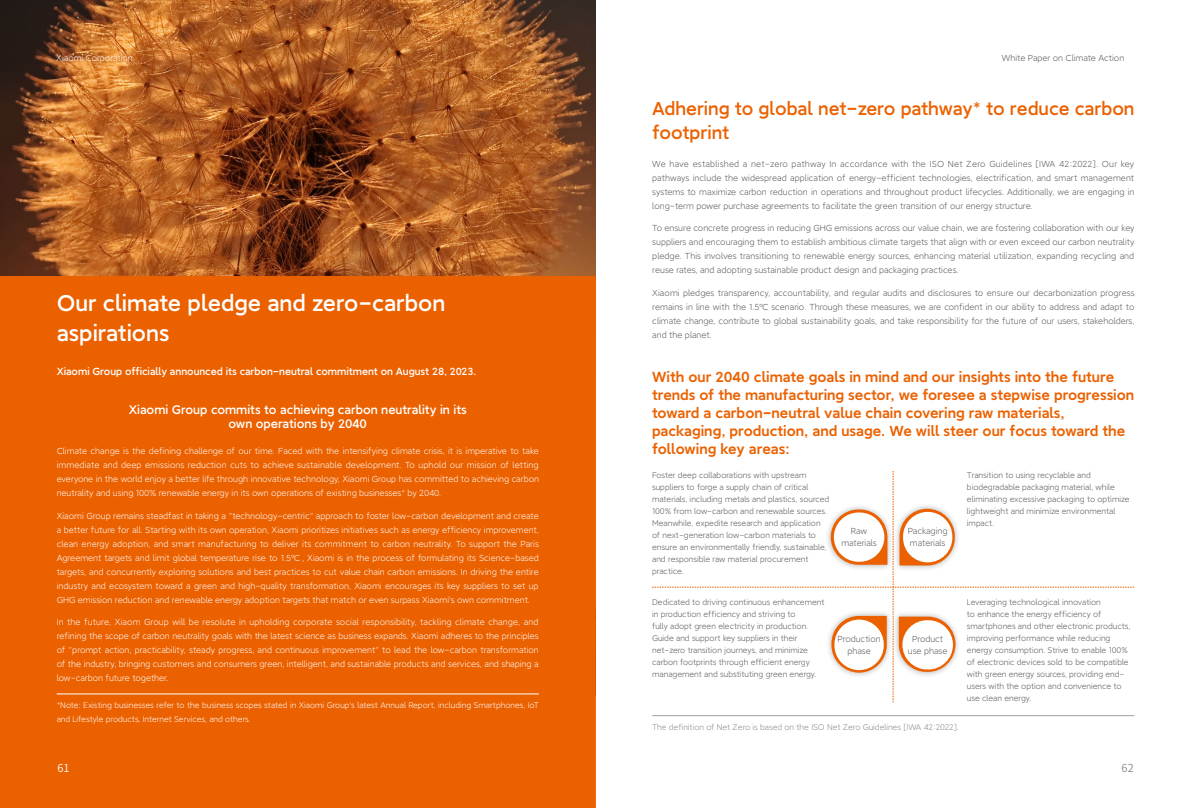
<style>
.page{position:relative;width:1191px;height:808px;background:#fff}
.page>*{position:absolute;margin:0;border:0;box-sizing:border-box;transform-origin:0 0}
.t1{font:22px/30px "MI Lan Pro MEDIUM GB1 4";color:#fff}
.t2{font:18px/24px "MI Lan Pro MEDIUM GB1 4";color:#eb6100}
.t3{font:14px/18px "MI Lan Pro DEMIBOLD GB1 4";color:#eb6100}
.t4{font:12px/14px "MI Lan Pro MEDIUM GB1 4";color:#fff;text-align:center}
.t5{font:11px "Source Han Sans CN";color:#898989}
.t6{font:11px "Source Han Sans CN";color:#fff}
.t7{font:10px "MI Lan Pro MEDIUM GB1 4";color:#fff}
.t8{font:8.5px/14px "MI Lan Pro LIGHT GB1 4";color:#fff;text-align:justify}
.t9{font:8.5px/14px "MI Lan Pro LIGHT GB1 4";color:#595757;text-align:justify}
.t10{font:8px/12px "MI Lan Pro LIGHT GB1 4";color:#595757}
.t11{font:8px/14px "MI Lan Pro LIGHT GB1 4";color:#fff}
.t12{font:8px "MI Lan Pro LIGHT GB1 4";color:#898989}
</style>
<div class="page">
<img style="left:0;top:0;width:595px;height:276px">
<div style="left:0;top:276px;width:595px;height:532px;background:#eb6100"></div>
<svg style="left:652px;top:471px;width:482px;height:231px"></svg>
<hr style="left:652px;top:715px;width:482px;height:1px;background:#9fa0a0">
<hr style="left:57px;top:693px;width:482px;height:1px;background:#fff">
<p class="t8" style="left:56px;top:51px;width:78px">Xiaomi Corporation</p>
<p class="t9" style="left:1001px;top:51px;width:124px">White Paper on Climate Action</p>
<h2 class="t2" style="left:652px;top:96px;width:484px">Adhering to global net-zero pathway* to reduce carbon footprint</h2>
<h1 class="t1" style="left:57px;top:289px;width:390px">Our climate pledge and zero-carbon aspirations</h1>
<p class="t9" style="left:652px;top:157px;width:483px">We have established a net-zero pathway In accordance with the ISO Net Zero Guidelines [IWA 42:2022]. Our key pathways include the widespread application of energy-efficient technologies, electrification, and smart management systems to maximize carbon reduction in operations and throughout product lifecycles. Additionally, we are engaging in long-term power purchase agreements to facilitate the green transition of our energy structure.</p>
<p class="t9" style="left:652px;top:221px;width:483px">To ensure concrete progress in reducing GHG emissions across our value chain, we are fostering collaboration with our key suppliers and encouraging them to establish ambitious climate targets that align with or even exceed our carbon neutrality pledge. This involves transitioning to renewable energy sources, enhancing material utilization, expanding recycling and reuse rates, and adopting sustainable product design and packaging practices.</p>
<p class="t9" style="left:652px;top:286px;width:484px">Xiaomi pledges transparency, accountability, and regular audits and disclosures to ensure our decarbonization progress remains in line with the 1.5℃ scenario. Through these measures, we are confident in our ability to address and adapt to climate change, contribute to global sustainability goals, and take responsibility for the future of our users, stakeholders, and the planet.</p>
<p class="t7" style="left:57px;top:366px;width:421px">Xiaomi Group officially announced its carbon-neutral commitment on August 28, 2023.</p>
<h3 class="t4" style="left:129px;top:403px;width:339px">Xiaomi Group commits to achieving carbon neutrality in its own operations by 2040</h3>
<p class="t8" style="left:57px;top:444px;width:484px">Climate change is the defining challenge of our time. Faced with the intensifying climate crisis, it is imperative to take immediate and deep emissions reduction cuts to achieve sustainable development. To uphold our mission of letting everyone in the world enjoy a better life through innovative technology, Xiaomi Group has committed to achieving carbon neutrality and using 100% renewable energy in its own operations of existing businesses* by 2040.</p>
<p class="t8" style="left:57px;top:509px;width:484px">Xiaomi Group remains steadfast in taking a "technology-centric" approach to foster low-carbon development and create a better future for all. Starting with its own operation, Xiaomi prioritizes initiatives such as energy efficiency improvement, clean energy adoption, and smart manufacturing to deliver its commitment to carbon neutrality. To support the Paris Agreement targets and limit global temperature rise to 1.5℃ , Xiaomi is in the process of formulating its Science-based targets, and concurrently exploring solutions and best practices to cut value chain carbon emissions. In driving the entire industry and ecosystem toward a green and high-quality transformation, Xiaomi encourages its key suppliers to set up GHG emission reduction and renewable energy adoption targets that match or even surpass Xiaomi's own commitment.</p>
<p class="t8" style="left:57px;top:615px;width:483px">In the future, Xiaom Group will be resolute in upholding corporate social responsibility, tackling climate change, and refining the scope of carbon neutrality goals with the latest science as business expands. Xiaomi adheres to the principles of "prompt action, practicability, steady progress, and continuous improvement" to lead the low-carbon transformation of the industry, bringing customers and consumers green, intelligent, and sustainable products and services, and shaping a low-carbon future together.</p>
<p class="t11" style="left:57px;top:698px;width:483px">*Note: Existing businesses refer to the business scopes stated in Xiaomi Group's latest Annual Report, including Smartphones, IoT and Lifestyle products, Internet Services, and others.</p>
<p class="t3" style="left:652px;top:368px;width:484px">With our 2040 climate goals in mind and our insights into the future trends of the manufacturing sector, we foresee a stepwise progression toward a carbon-neutral value chain covering raw materials, packaging, production, and usage. We will steer our focus toward the following key areas:</p>
<p class="t10" style="left:652px;top:469px;width:179px">Foster deep collaborations with upstream suppliers to forge a supply chain of critical materials, including metals and plastics, sourced 100% from low-carbon and renewable sources.<br>Meanwhile, expedite research and application of next-generation low-carbon materials to ensure an environmentally friendly, sustainable, and responsible raw material procurement practice.</p>
<p class="t10" style="left:652px;top:596px;width:174px">Dedicated to driving continuous enhancement in production efficiency and striving to<br>fully adopt green electricity in production.<br>Guide and support key suppliers in their net-zero transition journeys, and minimize carbon footprints through efficient energy management and substituting green energy.</p>
<p class="t9" style="left:841px;top:525px;width:37px;line-height:12px;text-align:center">Raw materials</p>
<p class="t9" style="left:837px;top:633px;width:45px;line-height:12px;text-align:center">Production phase</p>
<p class="t9" style="left:907px;top:525px;width:41px;line-height:12px">Packaging materials</p>
<p class="t9" style="left:908px;top:633px;width:41px;line-height:12px;text-align:center">Product use phase</p>
<p class="t12" style="left:652px;top:723px;width:308px">The definition of Net Zero is based on the ISO Net Zero Guidelines [IWA 42:2022].</p>
<p class="t10" style="left:967px;top:469px;width:164px">Transition to using recyclable and biodegradable packaging material, while eliminating excessive packaging to optimize lightweight and minimize environmental impact.</p>
<p class="t10" style="left:967px;top:596px;width:165px">Leveraging technological innovation<br>to enhance the energy efficiency of smartphones and other electronic products, improving performance while reducing energy consumption. Strive to enable 100% of electronic devices sold to be compatible with green energy sources, providing end&shy;users with the option and convenience to use clean energy.</p>
<p class="t6" style="left:57px;top:761px;width:14px">61</p>
<p class="t5" style="left:1121px;top:761px;width:14px">62</p>
</div>
